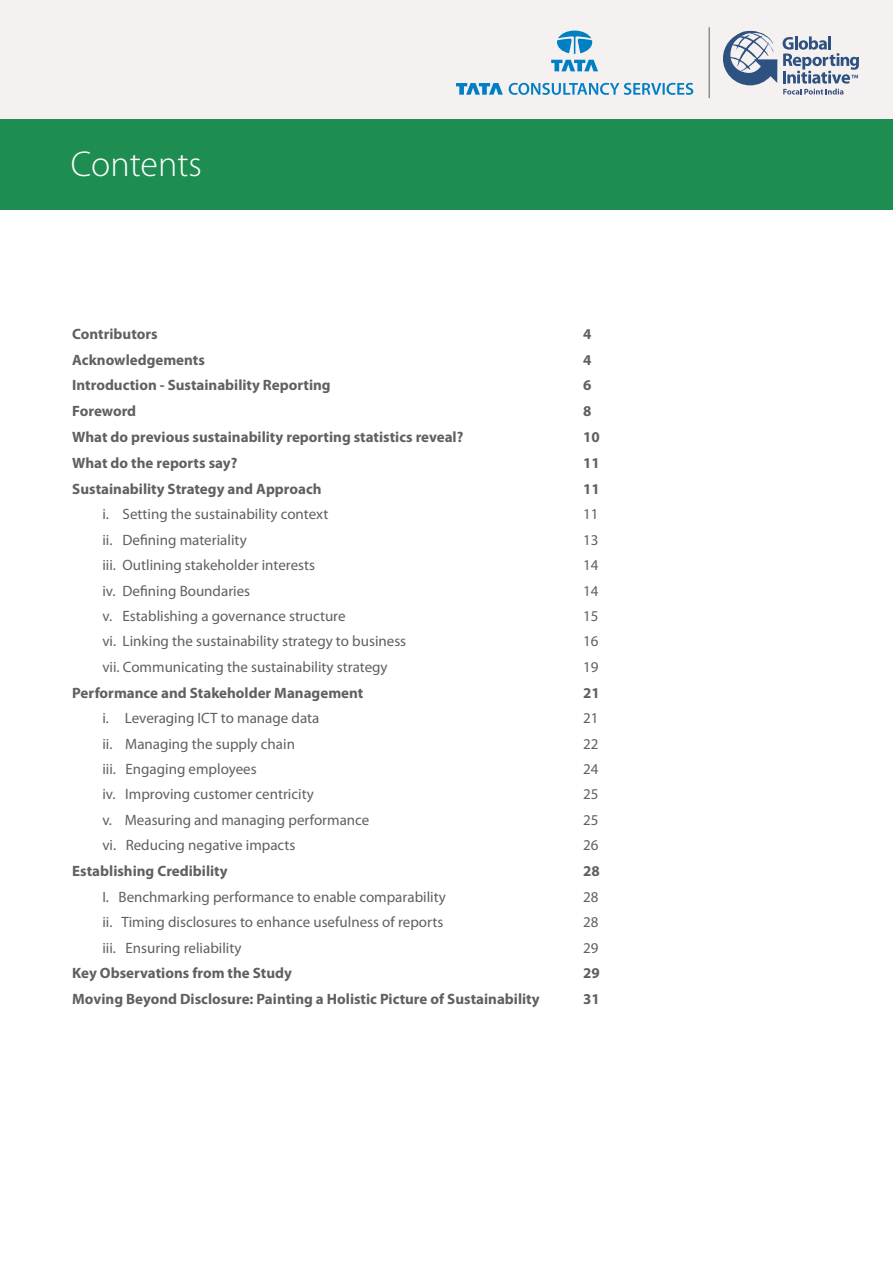
<style>
.page{position:relative;width:893px;height:1263px;background:#fff}
.page>*{position:absolute;margin:0;border:0;box-sizing:border-box;transform-origin:0 0}
.t1{font:300 36px "Myriad Pro";color:#fefefe}
.t2{font:15px "Myriad Pro";color:#606062}
.t3{font:700 15px "Myriad Pro";color:#606062}
</style>
<div class="page">
<hr style="left:0;top:648px;width:1px;height:615px;background:#73ba4c">
<hr style="left:0;top:1054px;width:1px;height:91px;background:#fff">
<img style="left:0;top:739px;width:1px;height:315px">
<div style="left:0;top:119px;width:893px;height:91px;background:#1e8d51"></div>
<hr style="left:0;top:648px;width:1px;height:91px;background:#fefefe">
<hr style="left:0;top:0;width:1px;height:648px;background:#f5f1f0">
<div style="left:0;top:0;width:893px;height:119px;background:#f5f1f0"></div>
<hr style="left:709px;top:27px;width:1px;height:71px;background:#606062">
<svg style="left:456px;top:83px;width:47px;height:12px"></svg>
<svg style="left:509px;top:83px;width:184px;height:12px"></svg>
<svg style="left:551px;top:31px;width:47px;height:40px"></svg>
<svg style="left:723px;top:30px;width:54px;height:55px"></svg>
<svg style="left:783px;top:36px;width:76px;height:59px"></svg>
<h1 class="t1" style="left:71px;top:149px;width:132px">Contents</h1>
<p class="t3" style="left:72px;top:328px;width:87px">Contributors</p>
<p class="t3" style="left:583px;top:328px;width:10px">4</p>
<p class="t3" style="left:72px;top:353px;width:134px">Acknowledgements</p>
<p class="t3" style="left:583px;top:353px;width:10px">4</p>
<p class="t3" style="left:72px;top:379px;width:260px">Introduction - Sustainability Reporting</p>
<p class="t3" style="left:583px;top:379px;width:10px">6</p>
<p class="t3" style="left:72px;top:405px;width:65px">Foreword</p>
<p class="t3" style="left:583px;top:405px;width:10px">8</p>
<p class="t3" style="left:72px;top:431px;width:393px">What do previous sustainability reporting statistics reveal?</p>
<p class="t3" style="left:583px;top:431px;width:18px">10</p>
<p class="t3" style="left:72px;top:457px;width:167px">What do the reports say?</p>
<p class="t3" style="left:583px;top:457px;width:18px">11</p>
<p class="t3" style="left:72px;top:482px;width:251px">Sustainability Strategy and Approach</p>
<p class="t3" style="left:583px;top:482px;width:18px">11</p>
<p class="t2" style="left:102px;top:508px;width:228px">i. Setting the sustainability context</p>
<p class="t2" style="left:583px;top:508px;width:17px">11</p>
<p class="t2" style="left:102px;top:533px;width:146px">ii. Defining materiality</p>
<p class="t2" style="left:583px;top:533px;width:17px">13</p>
<p class="t2" style="left:102px;top:559px;width:214px">iii. Outlining stakeholder interests</p>
<p class="t2" style="left:583px;top:559px;width:17px">14</p>
<p class="t2" style="left:102px;top:584px;width:149px">iv. Defining Boundaries</p>
<p class="t2" style="left:583px;top:584px;width:17px">14</p>
<p class="t2" style="left:102px;top:610px;width:245px">v. Establishing a governance structure</p>
<p class="t2" style="left:583px;top:610px;width:17px">15</p>
<p class="t2" style="left:102px;top:635px;width:305px">vi. Linking the sustainability strategy to business</p>
<p class="t2" style="left:583px;top:635px;width:17px">16</p>
<p class="t2" style="left:102px;top:661px;width:287px">vii. Communicating the sustainability strategy</p>
<p class="t2" style="left:583px;top:661px;width:17px">19</p>
<p class="t3" style="left:72px;top:686px;width:293px">Performance and Stakeholder Management</p>
<p class="t3" style="left:583px;top:686px;width:18px">21</p>
<p class="t2" style="left:102px;top:712px;width:219px">i. Leveraging ICT to manage data</p>
<p class="t2" style="left:583px;top:712px;width:17px">21</p>
<p class="t2" style="left:102px;top:737px;width:194px">ii. Managing the supply chain</p>
<p class="t2" style="left:583px;top:737px;width:17px">22</p>
<p class="t2" style="left:102px;top:763px;width:156px">iii. Engaging employees</p>
<p class="t2" style="left:583px;top:763px;width:17px">24</p>
<p class="t2" style="left:102px;top:788px;width:213px">iv. Improving customer centricity</p>
<p class="t2" style="left:583px;top:788px;width:17px">25</p>
<p class="t2" style="left:102px;top:814px;width:269px">v. Measuring and managing performance</p>
<p class="t2" style="left:583px;top:814px;width:17px">25</p>
<p class="t2" style="left:102px;top:839px;width:195px">vi. Reducing negative impacts</p>
<p class="t2" style="left:583px;top:839px;width:17px">26</p>
<p class="t3" style="left:72px;top:865px;width:157px">Establishing Credibility</p>
<p class="t3" style="left:583px;top:865px;width:18px">28</p>
<p class="t2" style="left:102px;top:890px;width:345px">I. Benchmarking performance to enable comparability</p>
<p class="t2" style="left:583px;top:890px;width:17px">28</p>
<p class="t2" style="left:102px;top:916px;width:342px">ii. Timing disclosures to enhance usefulness of reports</p>
<p class="t2" style="left:583px;top:916px;width:17px">28</p>
<p class="t2" style="left:102px;top:941px;width:141px">iii. Ensuring reliability</p>
<p class="t2" style="left:583px;top:941px;width:17px">29</p>
<p class="t3" style="left:72px;top:967px;width:221px">Key Observations from the Study</p>
<p class="t3" style="left:583px;top:967px;width:18px">29</p>
<p class="t3" style="left:72px;top:993px;width:469px">Moving Beyond Disclosure: Painting a Holistic Picture of Sustainability</p>
<p class="t3" style="left:583px;top:993px;width:18px">31</p>
</div>
